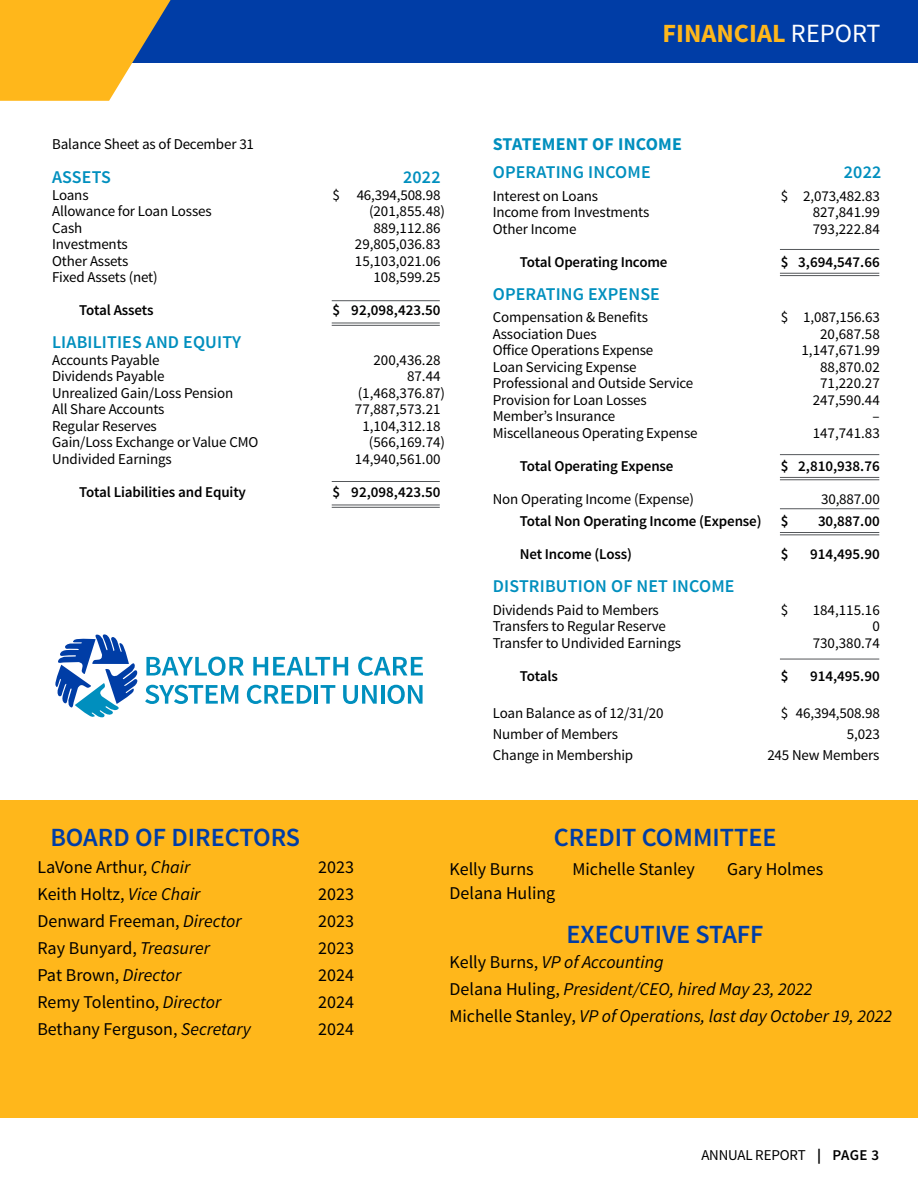
<style>
.page{position:relative;width:918px;height:1188px;background:#fff}
.page>*{position:absolute;margin:0;border:0;box-sizing:border-box;transform-origin:0 0}
.t1{font:600 26.25px "Source Sans Pro";color:#003da6}
.t2{font:700 26.25px "Source Sans Pro";color:#ffb71b}
.t3{font:18px "Source Sans Pro";color:#000}
.t4{font:italic 18px/27px "Source Sans Pro";color:#000}
.t5{font:600 18px "Source Sans Pro";letter-spacing:.01em;color:#008fbe}
.t6{font:700 18px "Source Sans Pro";letter-spacing:.01em;color:#008fbe}
.t7{font:15px "Source Sans Pro";letter-spacing:-.01em;color:#000}
.t8{font:600 15px "Source Sans Pro";letter-spacing:-.01em;color:#000}
.s1{font-weight:400;color:#fff}
.s2{font-style:italic}
.s3{font-style:normal}
.s4{font-weight:700}
.s5{font-weight:600}
</style>
<div class="page">
<div style="left:0;top:800px;width:918px;height:318px;background:#ffb71b"></div>
<div style="left:109px;top:0;width:809px;height:63px;background:#003da6"></div>
<hr style="left:780px;top:273px;width:99px;height:1px;background:#54575a">
<hr style="left:780px;top:477px;width:99px;height:1px;background:#54575a">
<hr style="left:780px;top:532px;width:99px;height:1px;background:#54575a">
<hr style="left:780px;top:249px;width:99px;height:1px;background:#54575a">
<hr style="left:780px;top:454px;width:99px;height:1px;background:#54575a">
<hr style="left:780px;top:508px;width:99px;height:1px;background:#54575a">
<hr style="left:780px;top:659px;width:99px;height:1px;background:#54575a">
<hr style="left:332px;top:505px;width:108px;height:1px;background:#54575a">
<hr style="left:332px;top:481px;width:108px;height:1px;background:#54575a">
<hr style="left:332px;top:323px;width:108px;height:1px;background:#54575a">
<hr style="left:332px;top:300px;width:108px;height:1px;background:#54575a">
<hr style="left:332px;top:507px;width:108px;height:1px;background:#54575a">
<hr style="left:332px;top:325px;width:108px;height:1px;background:#54575a">
<hr style="left:780px;top:275px;width:99px;height:1px;background:#54575a">
<hr style="left:780px;top:480px;width:99px;height:1px;background:#54575a">
<hr style="left:780px;top:535px;width:99px;height:1px;background:#54575a">
<svg style="left:146px;top:657px;width:98px;height:19px"></svg>
<svg style="left:253px;top:657px;width:95px;height:19px"></svg>
<svg style="left:358px;top:657px;width:65px;height:19px"></svg>
<svg style="left:145px;top:685px;width:93px;height:19px"></svg>
<svg style="left:247px;top:685px;width:65px;height:19px"></svg>
<hr style="left:315px;top:685px;width:3px;height:19px;background:#008fbe">
<svg style="left:321px;top:685px;width:14px;height:19px"></svg>
<svg style="left:343px;top:685px;width:34px;height:19px"></svg>
<hr style="left:381px;top:685px;width:3px;height:19px;background:#008fbe">
<svg style="left:387px;top:685px;width:36px;height:19px"></svg>
<svg style="left:55px;top:634px;width:83px;height:84px"></svg>
<svg style="left:0;top:0;width:171px;height:101px"></svg>
<p class="t7" style="left:52px;top:135px;width:203px">Balance Sheet as of December 31</p>
<p class="t5" style="left:52px;top:166px;width:60px">ASSETS</p>
<p class="t5" style="left:403px;top:166px;width:39px">2022</p>
<p class="t7" style="left:52px;top:186px;width:38px">Loans</p>
<p class="t7" style="left:333px;top:186px;width:109px">$ 46,394,508.98</p>
<p class="t7" style="left:52px;top:202px;width:161px">Allowance for Loan Losses</p>
<p class="t7" style="left:369px;top:202px;width:78px">(201,855.48)</p>
<p class="t7" style="left:52px;top:219px;width:32px">Cash</p>
<p class="t7" style="left:374px;top:219px;width:69px">889,112.86</p>
<p class="t7" style="left:52px;top:235px;width:77px">Investments</p>
<p class="t7" style="left:355px;top:235px;width:87px">29,805,036.83</p>
<p class="t7" style="left:52px;top:252px;width:78px">Other Assets</p>
<p class="t7" style="left:355px;top:252px;width:87px">15,103,021.06</p>
<p class="t7" style="left:52px;top:268px;width:107px">Fixed Assets (net)</p>
<p class="t7" style="left:374px;top:268px;width:69px">108,599.25</p>
<p class="t8" style="left:79px;top:301px;width:76px">Total Assets</p>
<p class="t8" style="left:333px;top:301px;width:110px">$ 92,098,423.50</p>
<p class="t5" style="left:52px;top:331px;width:190px">LIABILITIES AND EQUITY</p>
<p class="t7" style="left:52px;top:351px;width:109px">Accounts Payable</p>
<p class="t7" style="left:374px;top:351px;width:69px">200,436.28</p>
<p class="t7" style="left:52px;top:367px;width:114px">Dividends Payable</p>
<p class="t7" style="left:407px;top:367px;width:35px">87.44</p>
<p class="t7" style="left:52px;top:384px;width:183px">Unrealized Gain/Loss Pension</p>
<p class="t7" style="left:358px;top:384px;width:89px">(1,468,376.87)</p>
<p class="t7" style="left:52px;top:400px;width:114px">All Share Accounts</p>
<p class="t7" style="left:355px;top:400px;width:87px">77,887,573.21</p>
<p class="t7" style="left:52px;top:417px;width:106px">Regular Reserves</p>
<p class="t7" style="left:362px;top:417px;width:80px">1,104,312.18</p>
<p class="t7" style="left:52px;top:433px;width:208px">Gain/Loss Exchange or Value CMO</p>
<p class="t7" style="left:369px;top:433px;width:78px">(566,169.74)</p>
<p class="t7" style="left:52px;top:450px;width:121px">Undivided Earnings</p>
<p class="t7" style="left:355px;top:450px;width:87px">14,940,561.00</p>
<p class="t8" style="left:79px;top:483px;width:168px">Total Liabilities and Equity</p>
<p class="t8" style="left:333px;top:483px;width:109px">$ 92,098,423.50</p>
<h1 class="t1" style="left:50px;top:821px;width:251px">BOARD OF DIRECTORS</h1>
<h1 class="t2" style="left:663px;top:16px;width:220px">FINANCIAL <span class="s1">REPORT</span></h1>
<p class="t6" style="left:493px;top:132px;width:191px">STATEMENT OF INCOME</p>
<p class="t5" style="left:493px;top:161px;width:159px">OPERATING INCOME</p>
<p class="t5" style="left:844px;top:161px;width:39px">2022</p>
<p class="t7" style="left:493px;top:187px;width:107px">Interest on Loans</p>
<p class="t7" style="left:781px;top:187px;width:101px">$ 2,073,482.83</p>
<p class="t7" style="left:493px;top:203px;width:158px">Income from Investments</p>
<p class="t7" style="left:813px;top:203px;width:69px">827,841.99</p>
<p class="t7" style="left:493px;top:220px;width:85px">Other Income</p>
<p class="t7" style="left:813px;top:220px;width:69px">793,222.84</p>
<p class="t8" style="left:520px;top:252px;width:149px">Total Operating Income</p>
<p class="t8" style="left:781px;top:252px;width:100px">$ 3,694,547.66</p>
<p class="t5" style="left:493px;top:282px;width:169px">OPERATING EXPENSE</p>
<p class="t7" style="left:493px;top:308px;width:157px">Compensation &amp; Benefits</p>
<p class="t7" style="left:781px;top:308px;width:101px">$ 1,087,156.63</p>
<p class="t7" style="left:493px;top:325px;width:105px">Association Dues</p>
<p class="t7" style="left:820px;top:325px;width:61px">20,687.58</p>
<p class="t7" style="left:493px;top:341px;width:162px">Office Operations Expense</p>
<p class="t7" style="left:802px;top:341px;width:80px">1,147,671.99</p>
<p class="t7" style="left:493px;top:358px;width:145px">Loan Servicing Expense</p>
<p class="t7" style="left:820px;top:358px;width:61px">88,870.02</p>
<p class="t7" style="left:493px;top:374px;width:202px">Professional and Outside Service</p>
<p class="t7" style="left:820px;top:374px;width:61px">71,220.27</p>
<p class="t7" style="left:493px;top:391px;width:156px">Provision for Loan Losses</p>
<p class="t7" style="left:813px;top:391px;width:69px">247,590.44</p>
<p class="t7" style="left:493px;top:407px;width:124px">Member’s Insurance</p>
<p class="t7" style="left:873px;top:407px;width:9px">–</p>
<p class="t7" style="left:493px;top:424px;width:206px">Miscellaneous Operating Expense</p>
<p class="t7" style="left:813px;top:424px;width:69px">147,741.83</p>
<p class="t8" style="left:520px;top:456px;width:155px">Total Operating Expense</p>
<p class="t8" style="left:781px;top:456px;width:100px">$ 2,810,938.76</p>
<p class="t7" style="left:493px;top:490px;width:203px">Non Operating Income (Expense)</p>
<p class="t7" style="left:821px;top:490px;width:60px">30,887.00</p>
<p class="t8" style="left:520px;top:512px;width:243px">Total Non Operating Income (Expense)</p>
<p class="t8" style="left:781px;top:512px;width:9px">$</p>
<p class="t8" style="left:818px;top:512px;width:63px">30,887.00</p>
<p class="t8" style="left:520px;top:545px;width:114px">Net Income (Loss)</p>
<p class="t8" style="left:781px;top:545px;width:9px">$</p>
<p class="t8" style="left:810px;top:545px;width:71px">914,495.90</p>
<p class="t5" style="left:493px;top:575px;width:243px">DISTRIBUTION OF NET INCOME</p>
<p class="t7" style="left:493px;top:601px;width:168px">Dividends Paid to Members</p>
<p class="t7" style="left:781px;top:601px;width:9px">$</p>
<p class="t7" style="left:813px;top:601px;width:69px">184,115.16</p>
<p class="t7" style="left:493px;top:617px;width:175px">Transfers to Regular Reserve</p>
<p class="t7" style="left:872px;top:617px;width:9px">0</p>
<p class="t7" style="left:493px;top:634px;width:190px">Transfer to Undivided Earnings</p>
<p class="t7" style="left:813px;top:634px;width:69px">730,380.74</p>
<p class="t8" style="left:520px;top:666px;width:40px">Totals</p>
<p class="t8" style="left:781px;top:666px;width:9px">$</p>
<p class="t8" style="left:810px;top:666px;width:71px">914,495.90</p>
<p class="t7" style="left:493px;top:704px;width:172px">Loan Balance as of 12/31/20</p>
<p class="t7" style="left:781px;top:704px;width:100px">$ 46,394,508.98</p>
<p class="t7" style="left:493px;top:725px;width:127px">Number of Members</p>
<p class="t7" style="left:847px;top:725px;width:34px">5,023</p>
<p class="t7" style="left:493px;top:746px;width:142px">Change in Membership</p>
<p class="t7" style="left:767px;top:746px;width:114px">245 New Members</p>
<h1 class="t1" style="left:554px;top:821px;width:224px">CREDIT COMMITTEE</h1>
<p class="t3" style="left:37px;top:856px;width:154px">LaVone Arthur, <span class="s2">Chair</span></p>
<p class="t3" style="left:318px;top:856px;width:37px">2023</p>
<p class="t3" style="left:37px;top:883px;width:164px">Keith Holtz, <span class="s2">Vice Chair</span></p>
<p class="t3" style="left:318px;top:883px;width:37px">2023</p>
<p class="t3" style="left:37px;top:910px;width:206px">Denward Freeman, <span class="s2">Director</span></p>
<p class="t3" style="left:318px;top:910px;width:37px">2023</p>
<p class="t3" style="left:37px;top:937px;width:174px">Ray Bunyard, <span class="s2">Treasurer</span></p>
<p class="t3" style="left:318px;top:937px;width:37px">2023</p>
<p class="t3" style="left:37px;top:964px;width:145px">Pat Brown, <span class="s2">Director</span></p>
<p class="t3" style="left:318px;top:964px;width:37px">2024</p>
<p class="t3" style="left:37px;top:991px;width:185px">Remy Tolentino, <span class="s2">Director</span></p>
<p class="t3" style="left:318px;top:991px;width:37px">2024</p>
<p class="t3" style="left:37px;top:1018px;width:215px">Bethany Ferguson, <span class="s2">Secretary</span></p>
<p class="t3" style="left:318px;top:1018px;width:37px">2024</p>
<p class="t3" style="left:450px;top:858px;width:86px">Kelly Burns</p>
<p class="t3" style="left:573px;top:858px;width:124px">Michelle Stanley</p>
<p class="t3" style="left:727px;top:858px;width:98px">Gary Holmes</p>
<p class="t3" style="left:450px;top:882px;width:107px">Delana Huling</p>
<h1 class="t1" style="left:567px;top:918px;width:198px">EXECUTIVE STAFF</h1>
<p class="t4" style="left:450px;top:948px;width:444px"><span class="s3">Kelly Burns,</span> VP of Accounting<br><span class="s3">Delana Huling,</span> President/CEO, hired May 23, 2022<br><span class="s3">Michelle Stanley,</span> VP of Operations, last day October 19, 2022</p>
<p class="t7" style="left:701px;top:1146px;width:179px">ANNUAL REPORT <span class="s4">|</span> <span class="s5">PAGE 3</span></p>
</div>
